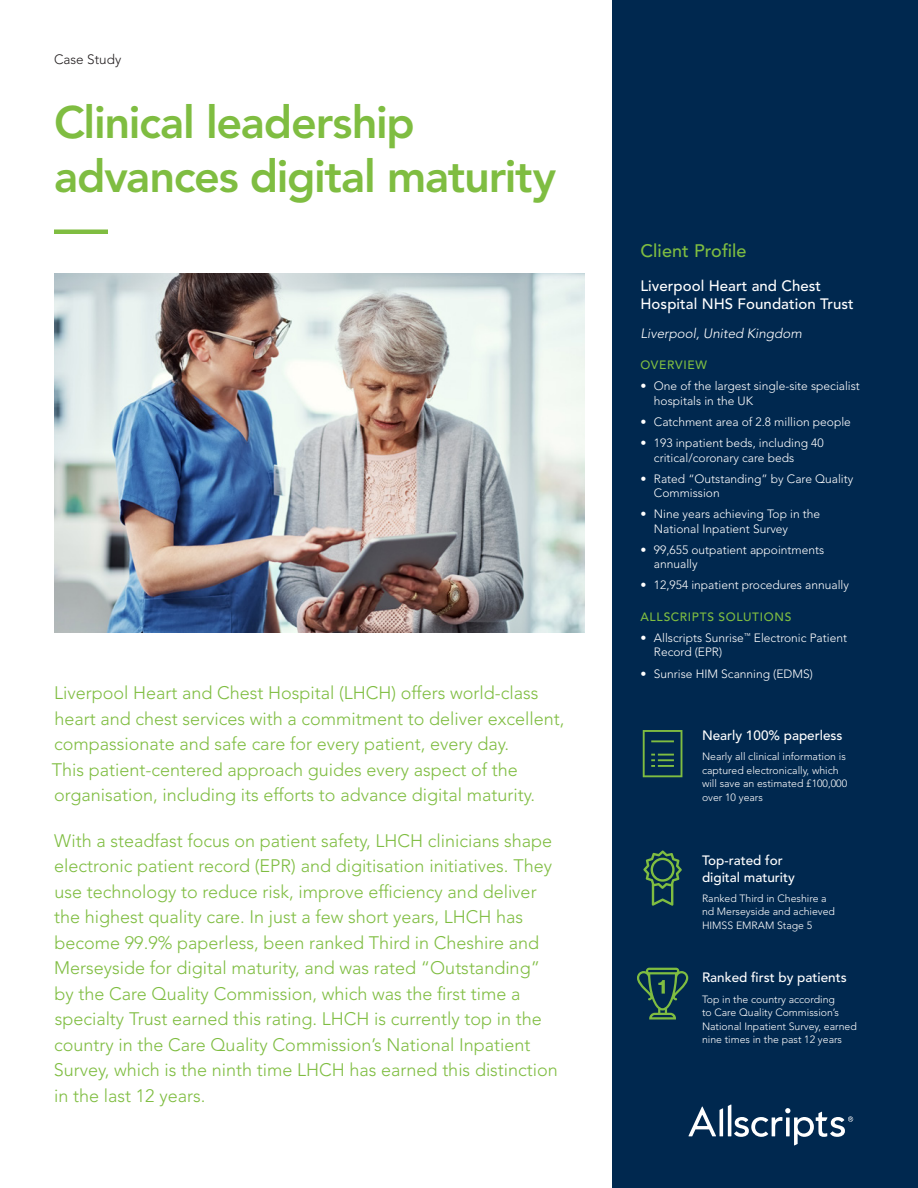
<style>
.page{position:relative;width:918px;height:1188px;background:#fff}
.page>*{position:absolute;margin:0;border:0;box-sizing:border-box;transform-origin:0 0}
.t1{font:800 45px/54px "Avenir LT Std";letter-spacing:-.025em;color:#7fbd41}
.Body_-_Large{font:300 18px/25.5px "Avenir LT Std";color:#7fbd41}
.Heading_2_-_Reverse{font:500 18px "Avenir LT Std";letter-spacing:.005em;color:#7fbd41}
.Client_Name{font:500 15px/18px "Avenir LT Std";letter-spacing:.005em;color:#fff}
.Infographic_caption{font:500 13.5px/16.2px "Avenir LT Std";color:#fff}
.Body_-_Reverse{font:italic 300 13.5px "Avenir LT Std";color:#fff}
.t2{font:300 13.5px "Avenir LT Std";color:#231f20}
.t3{font:300 12px/14.4px "Avenir LT Std";color:#fff}
.Header_4_-_CAPS{font:500 12px "Avenir LT Std";letter-spacing:.055em;color:#7fbd41}
.Infographic_Descript{font:300 10.5px/13.5px "Avenir LT Std";color:#fff}
</style>
<div class="page">
<div style="left:612px;top:0;width:306px;height:1188px;background:#00284f"></div>
<svg style="left:688px;top:1104px;width:166px;height:42px"></svg>
<div style="left:54px;top:229px;width:54px;height:5px;background:#7fbd41"></div>
<img style="left:54px;top:273px;width:531px;height:360px">
<svg style="left:643px;top:730px;width:39px;height:47px"></svg>
<svg style="left:643px;top:850px;width:39px;height:56px"></svg>
<svg style="left:637px;top:968px;width:51px;height:52px"></svg>
<p class="t2" style="left:54px;top:52px;width:69px">Case Study</p>
<p class="t1" style="left:54px;top:95px;width:504px">Clinical leadership advances digital maturity</p>
<p class="Body_-_Large" style="left:52px;top:680px;width:514px">Liverpool Heart and Chest Hospital (LHCH) offers world-class heart and chest services with a commitment to deliver excellent, compassionate and safe care for every patient, every day.<br>This patient-centered approach guides every aspect of the organisation, including its efforts to advance digital maturity.</p>
<p class="Body_-_Large" style="left:54px;top:828px;width:506px">With a steadfast focus on patient safety, LHCH clinicians shape electronic patient record (EPR) and digitisation initiatives. They use technology to reduce risk, improve efficiency and deliver the highest quality care. In just a few short years, LHCH has become 99.9% paperless, been ranked Third in Cheshire and Merseyside for digital maturity, and was rated “Outstanding” by the Care Quality Commission, which was the first time a specialty Trust earned this rating. LHCH is currently top in the country in the Care Quality Commission’s National Inpatient Survey, which is the ninth time LHCH has earned this distinction in the last 12 years.</p>
<p class="Heading_2_-_Reverse" style="left:640px;top:240px;width:108px">Client Profile</p>
<p class="Client_Name" style="left:640px;top:277px;width:215px">Liverpool Heart and Chest<br>Hospital NHS Foundation Trust</p>
<p class="Body_-_Reverse" style="left:640px;top:325px;width:163px">Liverpool, United Kingdom</p>
<p class="Header_4_-_CAPS" style="left:640px;top:358px;width:68px">OVERVIEW</p>
<p class="t3" style="left:654px;top:379px;width:208px;text-indent:-14px">• One of the largest single-site specialist hospitals in the UK</p>
<p class="t3" style="left:640px;top:415px;width:212px">• Catchment area of 2.8 million people</p>
<p class="t3" style="left:654px;top:436px;width:171px;text-indent:-14px">• 193 inpatient beds, including 40 critical/coronary care beds</p>
<p class="t3" style="left:654px;top:471px;width:201px;text-indent:-14px">• Rated “Outstanding” by Care Quality<br>Commission</p>
<p class="t3" style="left:654px;top:507px;width:168px;text-indent:-14px">• Nine years achieving Top in the<br>National Inpatient Survey</p>
<p class="t3" style="left:654px;top:542px;width:172px;text-indent:-14px">• 99,655 outpatient appointments annually</p>
<p class="t3" style="left:640px;top:578px;width:210px">• 12,954 inpatient procedures annually</p>
<p class="Header_4_-_CAPS" style="left:640px;top:610px;width:152px">ALLSCRIPTS SOLUTIONS</p>
<p class="t3" style="left:654px;top:631px;width:195px;text-indent:-14px">• Allscripts Sunrise<sup>™</sup> Electronic Patient<br>Record (EPR)</p>
<p class="t3" style="left:640px;top:666px;width:174px">• Sunrise HIM Scanning (EDMS)</p>
<p class="Infographic_caption" style="left:702px;top:728px;width:142px">Nearly 100% paperless</p>
<p class="Infographic_Descript" style="left:702px;top:750px;width:147px">Nearly all clinical information is captured electronically, which will save an estimated £100,000 over 10 years</p>
<p class="Infographic_caption" style="left:702px;top:853px;width:94px">Top-rated for digital maturity</p>
<p class="Infographic_Descript" style="left:702px;top:892px;width:135px">Ranked Third in Cheshire a nd Merseyside and achieved<br>HIMSS EMRAM Stage 5</p>
<p class="Infographic_caption" style="left:702px;top:970px;width:146px">Ranked first by patients</p>
<p class="Infographic_Descript" style="left:702px;top:992px;width:156px">Top in the country according<br>to Care Quality Commission’s<br>National Inpatient Survey, earned nine times in the past 12 years</p>
</div>
